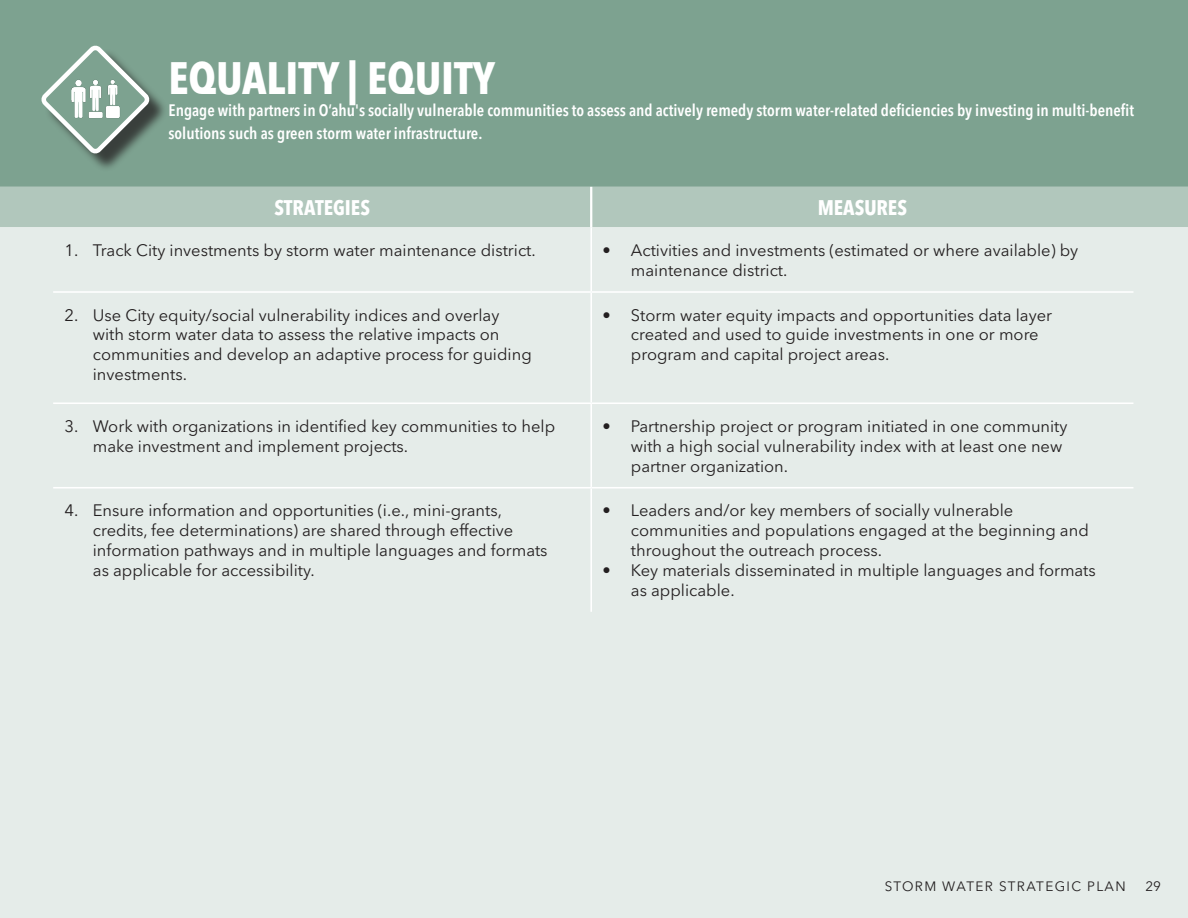
<style>
.page{position:relative;width:1188px;height:918px;background:#fff}
.page>*{position:absolute;margin:0;border:0;box-sizing:border-box;transform-origin:0 0}
.Goals{font:700 condensed 45px "Avenir Next LT Pro";color:#fff}
.STRATEGY_TITLE{font:700 condensed 21px "Avenir Next LT Pro";color:#fff}
.STRATEGY_BULLETS{font:16.5px/19.8px "Avenir Next LT Pro";color:#231f20}
.body{font:600 condensed 16.5px/22.5px "Avenir Next LT Pro";color:#fff}
.t1{font:13.5px "Avenir Next LT Pro";letter-spacing:.1em;color:#231f20}
</style>
<div class="page">
<div style="left:0;top:0;width:1188px;height:187px;background:#7da290"></div>
<div style="left:0;top:187px;width:1188px;height:40px;background:#b1c7bc"></div>
<div style="left:0;top:227px;width:1188px;height:691px;background:#e5ece9"></div>
<hr style="left:590px;top:227px;width:2px;height:64px;background:#fff">
<hr style="left:53px;top:291px;width:538px;height:2px;background:#fff">
<hr style="left:591px;top:291px;width:542px;height:2px;background:#fff">
<hr style="left:590px;top:293px;width:2px;height:109px;background:#fff">
<hr style="left:53px;top:402px;width:538px;height:2px;background:#fff">
<hr style="left:591px;top:402px;width:542px;height:2px;background:#fff">
<hr style="left:590px;top:404px;width:2px;height:83px;background:#fff">
<hr style="left:53px;top:487px;width:538px;height:2px;background:#fff">
<hr style="left:591px;top:487px;width:542px;height:2px;background:#fff">
<hr style="left:590px;top:489px;width:2px;height:123px;background:#fff">
<hr style="left:590px;top:187px;width:2px;height:40px;background:#fff">
<div style="left:45px;top:49px;width:123px;height:123px;background:#231f20;opacity:.75"></div>
<svg style="left:37px;top:43px;width:117px;height:115px;background:#84a193"></svg>
<img style="left:70px;top:72px;width:51px;height:51px">
<p class="Goals" style="left:168px;top:50px;width:328px">EQUALITY | EQUITY</p>
<p class="body" style="left:168px;top:99px;width:967px">Engage with partners in O‘ahu's socially vulnerable communities to assess and actively remedy storm water-related deficiencies by investing in multi-benefit solutions such as green storm water infrastructure.</p>
<p class="STRATEGY_TITLE" style="left:274px;top:195px;width:97px">STRATEGIES</p>
<p class="STRATEGY_TITLE" style="left:818px;top:195px;width:91px">MEASURES</p>
<p class="STRATEGY_BULLETS" style="left:65px;top:240px;width:473px">1. Track City investments by storm water maintenance district.</p>
<p class="STRATEGY_BULLETS" style="left:631px;top:240px;width:449px;text-indent:-28px">• Activities and investments (estimated or where available) by maintenance district.</p>
<p class="STRATEGY_BULLETS" style="left:93px;top:305px;width:440px;text-indent:-28px">2. Use City equity/social vulnerability indices and overlay with storm water data to assess the relative impacts on communities and develop an adaptive process for guiding investments.</p>
<p class="STRATEGY_BULLETS" style="left:631px;top:305px;width:423px;text-indent:-28px">• Storm water equity impacts and opportunities data layer created and used to guide investments in one or more program and capital project areas.</p>
<p class="STRATEGY_BULLETS" style="left:93px;top:416px;width:464px;text-indent:-28px">3. Work with organizations in identified key communities to help make investment and implement projects.</p>
<p class="STRATEGY_BULLETS" style="left:631px;top:416px;width:438px;text-indent:-28px">• Partnership project or program initiated in one community with a high social vulnerability index with at least one new partner organization.</p>
<p class="STRATEGY_BULLETS" style="left:93px;top:501px;width:456px;text-indent:-28px">4. Ensure information and opportunities (i.e., mini-grants, credits, fee determinations) are shared through effective information pathways and in multiple languages and formats as applicable for accessibility.</p>
<p class="STRATEGY_BULLETS" style="left:631px;top:501px;width:459px;text-indent:-28px">• Leaders and/or key members of socially vulnerable communities and populations engaged at the beginning and throughout the outreach process.</p>
<p class="STRATEGY_BULLETS" style="left:631px;top:560px;width:466px;text-indent:-28px">• Key materials disseminated in multiple languages and formats as applicable.</p>
<p class="t1" style="left:885px;top:878px;width:242px">STORM WATER STRATEGIC PLAN</p>
<p class="t1" style="left:1145px;top:878px;width:17px">29</p>
</div>
